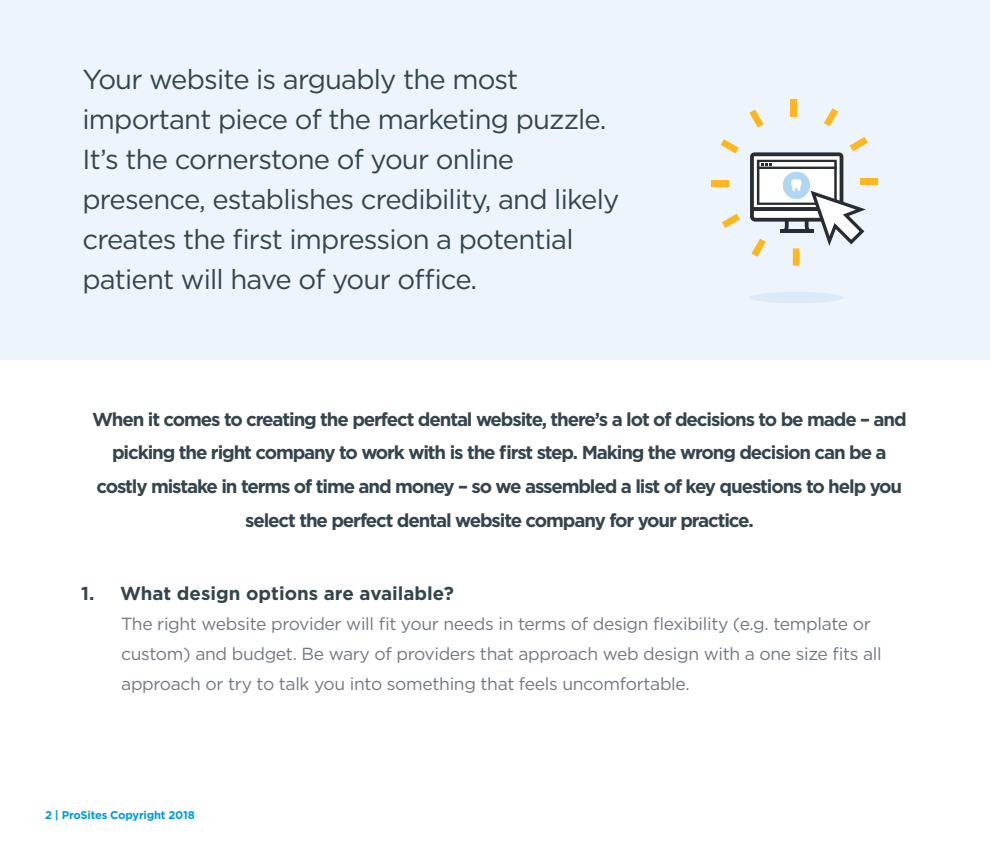
<style>
.page{position:relative;width:990px;height:855px;background:#fff}
.page>*{position:absolute;margin:0;border:0;box-sizing:border-box;transform-origin:0 0}
.t1{font:27.5px/40px "Gotham";letter-spacing:-.03em;color:#34454d}
.t2{font:700 18.75px/33.8px "Gotham";letter-spacing:-.06em;color:#34454d;text-align:center}
.t3{font:700 18.75px "Gotham";color:#34454d}
.t4{font:17.5px/30px "Gotham";letter-spacing:-.02em;color:#727981}
.t5{font:700 11.25px "Gotham";letter-spacing:-.02em;color:#009bde}
</style>
<div class="page">
<div style="left:0;top:0;width:990px;height:360px;background:#eef4fc"></div>
<div style="left:749px;top:292px;width:95px;height:11px;background:#daeaf9;border-radius:50%"></div>
<div style="left:790px;top:99px;width:7px;height:18px;background:#ffb620"></div>
<svg style="left:749px;top:109px;width:15px;height:19px"></svg>
<svg style="left:721px;top:139px;width:18px;height:14px"></svg>
<div style="left:712px;top:180px;width:17px;height:7px;background:#ffb620"></div>
<svg style="left:722px;top:214px;width:18px;height:14px"></svg>
<div style="left:793px;top:248px;width:6px;height:18px;background:#ffb620"></div>
<div style="left:861px;top:178px;width:17px;height:7px;background:#ffb620"></div>
<svg style="left:824px;top:108px;width:14px;height:18px"></svg>
<svg style="left:750px;top:137px;width:118px;height:120px"></svg>
<p class="t1" style="left:82px;top:59px;width:538px">Your website is arguably the most important piece of the marketing puzzle.<br>It’s the cornerstone of your online presence, establishes credibility, and likely creates the first impression a potential patient will have of your office.</p>
<p class="t2" style="left:92px;top:402px;width:816px">When it comes to creating the perfect dental website, there’s a lot of decisions to be made – and picking the right company to work with is the first step. Making the wrong decision can be a costly mistake in terms of time and money – so we assembled a list of key questions to help you select the perfect dental website company for your practice.</p>
<p class="t3" style="left:81px;top:581px;width:374px">1. What design options are available?</p>
<p class="t4" style="left:121px;top:608px;width:762px">The right website provider will fit your needs in terms of design flexibility (e.g. template or custom) and budget. Be wary of providers that approach web design with a one size fits all approach or try to talk you into something that feels uncomfortable.</p>
<p class="t5" style="left:45px;top:808px;width:151px">2 | ProSites Copyright 2018</p>
</div>
